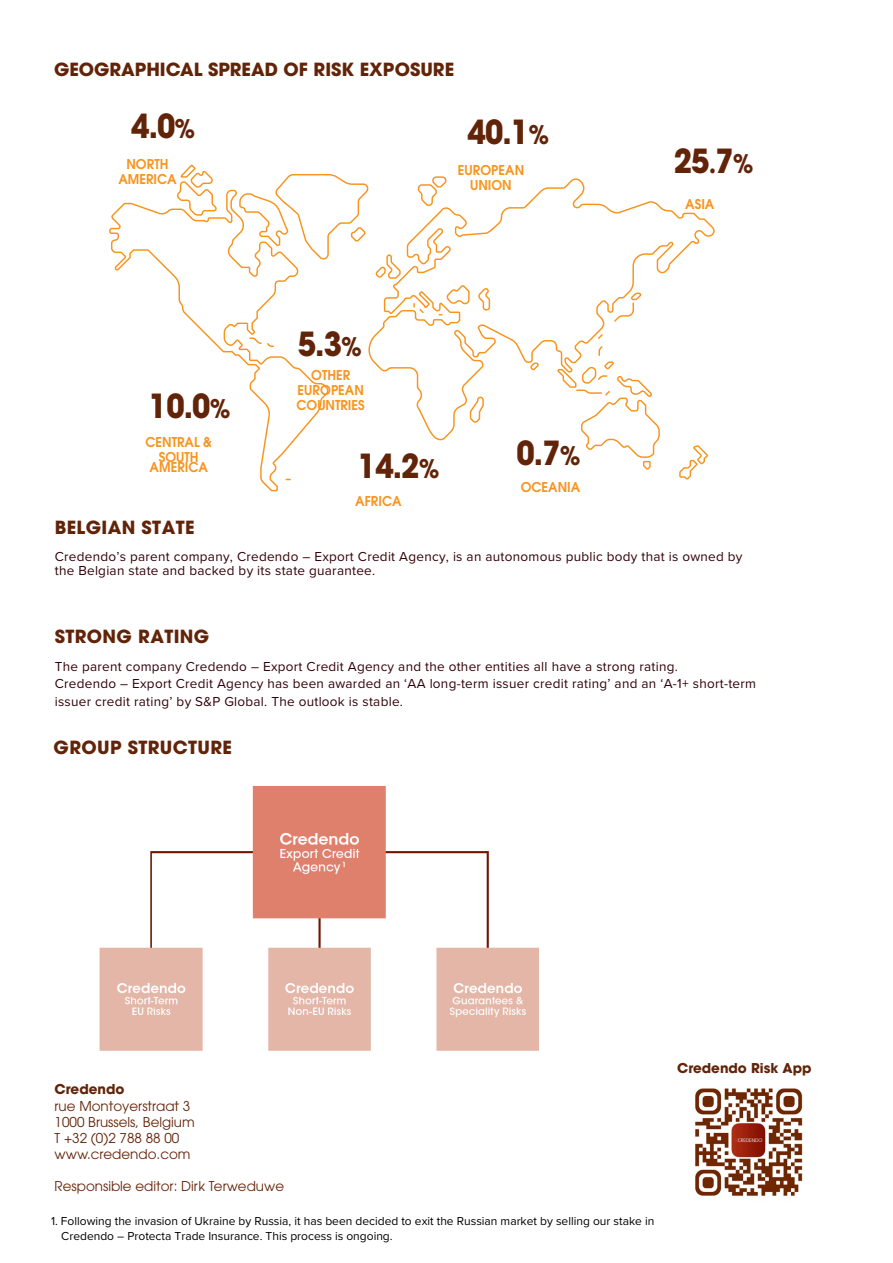
<style>
.page{position:relative;width:893px;height:1263px;background:#fff}
.page>*{position:absolute;margin:0;border:0;box-sizing:border-box;transform-origin:0 0}
.t1{font:700 33px "ITC Avant Garde Std";color:#622409;scale:.9 1}
.t2{font:700 33px "ITC Avant Garde Pro";color:#622409;scale:.9 1}
.t3{font:18px "ITC Avant Garde Std Bold 3";color:#622409}
.t4{font:18px "ITC Avant Garde Std Bold 3";letter-spacing:.02em;color:#622409}
.t5{font:700 18px "ITC Avant Garde Std";letter-spacing:.02em;color:#622409}
.t6{font:13.5px/17.5px "Proxima Nova";letter-spacing:.02em;color:#310008}
.t7{font:13.5px/16.2px "ITC Avant Garde Std Bk 2";color:#622409}
.t8{font:13.5px/15px "ITC Avant Garde Std Demi 2";color:#f7941e;text-align:center;scale:.95 1}
.t9{font:13.5px "ITC Avant Garde Std Bold 3";color:#622409}
.t10{font:12px/15.9px "Proxima Nova";color:#000}
.s1{font-family:"ITC Avant Garde Std"}
.s2{font-family:"ITC Avant Garde Std";font-size:25.5px}
.s3{font-family:"ITC Avant Garde Pro"}
.s4{font-size:25.5px}
.s5{font-family:"Minion Pro"}
</style>
<div class="page">
<svg style="left:109px;top:164px;width:606px;height:328px"></svg>
<img style="left:695px;top:1088px;width:108px;height:108px">
<img style="left:99px;top:786px;width:440px;height:265px">
<h2 class="t3" style="left:54px;top:58px;width:402px">GEOGRAPHICAL SPREAD OF RISK EXPOSURE</h2>
<h1 class="t2" style="left:131px;top:104px;width:73px">4<span class="s1">.</span>0<span class="s2">%</span></h1>
<h1 class="t2" style="left:468px;top:110px;width:92px">40<span class="s1">.</span>1<span class="s2">%</span></h1>
<p class="t8" style="left:118px;top:156px;width:63px">NORTH<br>AMERICA</p>
<h1 class="t1" style="left:149px;top:384px;width:92px">1<span class="s3">0</span>.<span class="s3">0</span><span class="s4">%</span></h1>
<p class="t8" style="left:146px;top:434px;width:71px">CENTRAL &amp;<br>SOUTH</p>
<p class="t8" style="left:150px;top:459px;width:63px">AMERICA</p>
<p class="t8" style="left:458px;top:162px;width:71px">EUROPEAN<br>UNION</p>
<h1 class="t2" style="left:298px;top:322px;width:73px">5<span class="s1">.</span>3<span class="s2">%</span></h1>
<p class="t8" style="left:297px;top:368px;width:73px">OTHER<br>EUROPEAN<br>COUNTRIES</p>
<h1 class="t1" style="left:358px;top:444px;width:92px">1<span class="s3">4</span>.2<span class="s4">%</span></h1>
<p class="t8" style="left:355px;top:494px;width:50px">AFRICA</p>
<h1 class="t1" style="left:516px;top:430px;width:73px">0.<span class="s3">7</span><span class="s4">%</span></h1>
<p class="t8" style="left:521px;top:479px;width:64px">OCEANIA</p>
<h1 class="t1" style="left:674px;top:139px;width:90px">25<span class="s5">.</span><span class="s3">7</span><span class="s4">%</span></h1>
<p class="t8" style="left:685px;top:196px;width:32px">ASIA</p>
<h2 class="t4" style="left:55px;top:516px;width:141px">BELGIAN STATE</h2>
<p class="t6" style="left:55px;top:549px;width:689px;line-height:14.1px">Credendo’s parent company, Credendo – Export Credit Agency, is an autonomous public body that is owned by the Belgian state and backed by its state guarantee.</p>
<h2 class="t4" style="left:55px;top:624px;width:156px">STRONG RATING</h2>
<p class="t6" style="left:55px;top:657px;width:703px">The parent company Credendo – Export Credit Agency and the other entities all have a strong rating.<br>Credendo – Export Credit Agency has been awarded an ‘AA long-term issuer credit rating’ and an ‘A-1+ short-term issuer credit rating’ by S&amp;P Global. The outlook is stable.</p>
<h2 class="t5" style="left:54px;top:735px;width:180px">GROUP STRUCTURE</h2>
<p class="t9" style="left:55px;top:1080px;width:71px">Credendo</p>
<p class="t7" style="left:55px;top:1097px;width:142px">rue Montoyerstraat 3<br>1000 Brussels, Belgium<br>T +32 (0)2 788 88 00 www.credendo.com</p>
<p class="t7" style="left:55px;top:1178px;width:231px">Responsible editor: Dirk Terweduwe</p>
<p class="t10" style="left:61px;top:1212px;width:595px;text-indent:-10px">1. Following the invasion of Ukraine by Russia, it has been decided to exit the Russian market by selling our stake in<br>Credendo – Protecta Trade Insurance. This process is ongoing.</p>
<p class="t9" style="left:677px;top:1059px;width:136px">Credendo Risk App</p>
</div>
